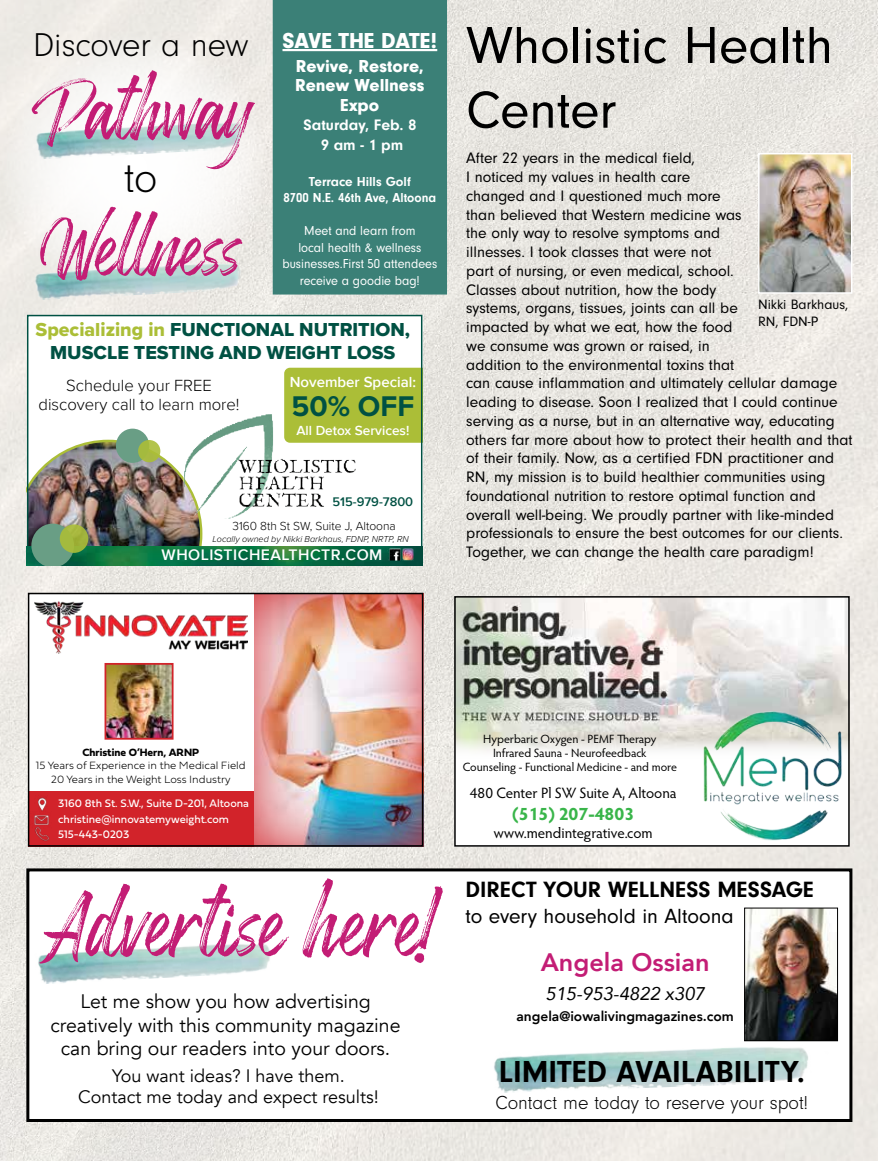
<style>
.page{position:relative;width:878px;height:1161px;background:#fff}
.page>*{position:absolute;margin:0;border:0;box-sizing:border-box;transform-origin:0 0}
.t1{font:103.8px "Perfect Redemption";color:#c31d75}
.t2{font:91.8px "Perfect Redemption";color:#c31d75}
.t3{font:54px/64.8px "Neuzeit Gro";color:#000}
.t4{font:300 43.2px "Neuzeit Gro";color:#000}
.t5{font:300 34.2px "Neuzeit Gro";color:#000}
.t6{font:700 31.5px "Neuzeit Gro";color:#000}
.t7{font:700 29.55px "Proxima Nova";color:#005143}
.t8{font:800 25.2px "Avenir";color:#c31d75}
.t9{font:700 22.95px "Neuzeit Gro";color:#000}
.t10{font:900 22.5px "Neuzeit Gro";color:#fff}
.t11{font:21.3px "Neuzeit Gro";color:#000}
.t12{font:19.5px/23.4px "Avenir";color:#000;text-align:center}
.t13{font:19.5px/23.4px "Proxima Nova Extrabld";color:#005143;text-align:center}
.t14{font:300 19.5px "Neuzeit Gro";letter-spacing:-.005em;color:#000}
.t15{font:italic 18.3px "Avenir";color:#000}
.t16{font:18px/21.6px "Avenir";color:#000;text-align:center}
.t17{font:900 18px/19.5px "Neuzeit Gro";color:#fff;text-align:center}
.t18{font:700 18px "Hypatia Sans Pro";color:#39b54a}
.t19{font:300 16.65px/20px "Proxima Nova";color:#000;text-align:center}
.t20{font:15.75px/18.8px "Neuzeit Gro";color:#000}
.t21{font:600 15.75px "Proxima Nova";letter-spacing:.03em;color:#fff}
.t22{font:700 15.75px/19.5px "Neuzeit Gro";color:#fff;text-align:center}
.t23{font:15px "Hypatia Sans Pro";color:#000}
.t24{font:600 15px "Proxima Nova";color:#fff}
.t25{font:14.1px/17px "Neuzeit Gro";color:#000}
.t26{font:800 13.8px "Avenir";color:#000}
.t27{font:600 13.65px "Proxima Nova";color:#fff}
.t28{font:13.5px/16.5px "Neuzeit Gro";color:#fff;text-align:center;scale:.94 1}
.t29{font:700 13.5px/16.5px "Neuzeit Gro";color:#fff;text-align:center}
.t30{font:600 12.9px "Proxima Nova";color:#005143}
.t31{font:12px/14.4px "Hypatia Sans Pro";color:#000;text-align:center}
.t32{font:300 12px "Proxima Nova";color:#000}
.t33{font:11.25px/15.5px "Fieldwork Hum";color:#fff}
.t34{font:100 10.95px/13.2px "Fieldwork Hum";color:#000;text-align:center}
.t35{font:700 10.95px "Fieldwork Hum";color:#000}
.t36{font:italic 300 9px "Proxima Nova";color:#000}
.s1{color:#abbe37}
</style>
<div class="page">
<img style="left:0;top:0;width:878px;height:1161px">
<div style="left:0;top:33px;width:268px;height:267px;background:linear-gradient(to right,#f7f5f3,#f6f4f1);border-radius:50%"></div>
<div style="left:28px;top:593px;width:395px;height:254px;background:#fff"></div>
<div style="left:28px;top:791px;width:240px;height:56px;background:#d2232a"></div>
<img style="left:34px;top:815px;width:15px;height:7px">
<img style="left:38px;top:797px;width:9px;height:14px">
<img style="left:34px;top:822px;width:16px;height:19px">
<img style="left:254px;top:596px;width:166px;height:248px">
<img style="left:35px;top:602px;width:213px;height:51px">
<img style="left:107px;top:666px;width:63px;height:71px">
<div style="left:104px;top:663px;width:69px;height:77px;border:2px solid #d2232a"></div>
<div style="left:28px;top:593px;width:395px;height:254px;border:2px solid #000"></div>
<div style="left:28px;top:870px;width:822px;height:250px;background:#fff"></div>
<div style="left:26px;top:868px;width:826px;height:254px;border:3px solid #000"></div>
<img style="left:746px;top:910px;width:89px;height:129px">
<div style="left:744px;top:908px;width:93px;height:133px;border:1px solid #000"></div>
<div style="left:27px;top:315px;width:395px;height:250px;background:#fff"></div>
<div style="left:284px;top:368px;width:135px;height:75px;background:#abbe37"></div>
<div style="left:27px;top:315px;width:395px;height:250px;border:2px solid #005143"></div>
<img style="left:202px;top:546px;width:220px;height:19px">
<img style="left:387px;top:549px;width:15px;height:11px">
<svg style="left:402px;top:549px;width:11px;height:11px"></svg>
<img style="left:27px;top:440px;width:175px;height:125px">
<div style="left:60px;top:524px;width:28px;height:29px;background:linear-gradient(to right,#a5bb43,#9fb239);border-radius:50%"></div>
<div style="left:116px;top:429px;width:33px;height:34px;background:#699e85;border-radius:50%"></div>
<div style="left:138px;top:440px;width:22px;height:22px;background:#a8ba41;border-radius:50%"></div>
<img style="left:183px;top:413px;width:174px;height:106px">
<div style="left:454px;top:596px;width:395px;height:249px;background:#fff"></div>
<img style="left:457px;top:599px;width:389px;height:152px">
<div style="left:454px;top:596px;width:395px;height:251px;border:2px solid #000"></div>
<img style="left:695px;top:698px;width:154px;height:149px">
<img style="left:760px;top:155px;width:90px;height:137px">
<div style="left:758px;top:153px;width:94px;height:141px;border:1px solid #fff"></div>
<img style="left:31px;top:259px;width:225px;height:41px">
<img style="left:38px;top:944px;width:233px;height:40px">
<img style="left:33px;top:118px;width:224px;height:42px">
<img style="left:494px;top:1040px;width:336px;height:53px">
<div style="left:273px;top:0;width:174px;height:295px;background:#3b8077"></div>
<h3 class="t5" style="left:33px;top:26px;width:217px">Discover a new</h3>
<h2 class="t2" style="left:32px;top:65px;width:219px">Pathway</h2>
<h3 class="t4" style="left:124px;top:155px;width:35px">to</h3>
<h2 class="t2" style="left:41px;top:202px;width:202px">Wellness</h2>
<h3 class="t10" style="left:282px;top:28px;width:156px">SAVE THE DATE!</h3>
<p class="t17" style="left:295px;top:56px;width:131px">Revive, Restore,<br>Renew Wellness<br>Expo</p>
<p class="t22" style="left:303px;top:116px;width:114px">Saturday, Feb. 8<br>9 am - 1 pm</p>
<p class="t29" style="left:283px;top:173px;width:154px">Terrace Hills Golf<br>8700 N.E. 46th Ave, Altoona</p>
<p class="t28" style="left:282px;top:223px;width:166px">Meet and learn from<br>local health &amp; wellness businesses.First 50 attendees receive a goodie bag!</p>
<p class="t13" style="left:36px;top:317px;width:376px"><span class="s1">Specializing in</span> FUNCTIONAL NUTRITION,<br>MUSCLE TESTING AND WEIGHT LOSS</p>
<p class="t19" style="left:39px;top:374px;width:202px">Schedule your FREE discovery call to learn more!</p>
<p class="t24" style="left:290px;top:371px;width:128px">November Special:</p>
<h3 class="t7" style="left:291px;top:384px;width:124px">50% OFF</h3>
<p class="t27" style="left:296px;top:421px;width:114px">All Detox Services!</p>
<p class="t30" style="left:332px;top:492px;width:82px">515-979-7800</p>
<p class="t32" style="left:232px;top:517px;width:165px">3160 8th St SW, Suite J, Altoona</p>
<p class="t36" style="left:212px;top:532px;width:198px">Locally owned by Nikki Barkhaus, FDNP, NRTP, RN</p>
<p class="t21" style="left:162px;top:543px;width:222px">WHOLISTICHEALTHCTR.COM</p>
<h3 class="t3" style="left:466px;top:14px;width:368px">Wholistic Health<br>Center</h3>
<p class="t20" style="left:466px;top:149px;width:388px">After 22 years in the medical field,<br>I noticed my values in health care<br>changed and I questioned much more<br>than believed that Western medicine was<br>the only way to resolve symptoms and<br>illnesses. I took classes that were not<br>part of nursing, or even medical, school.<br>Classes about nutrition, how the body<br>systems, organs, tissues, joints can all be<br>impacted by what we eat, how the food<br>we consume was grown or raised, in<br>addition to the environmental toxins that<br>can cause inflammation and ultimately cellular damage leading to disease. Soon I realized that I could continue serving as a nurse, but in an alternative way, educating others far more about how to protect their health and that of their family. Now, as a certified FDN practitioner and RN, my mission is to build healthier communities using foundational nutrition to restore optimal function and overall well-being. We proudly partner with like-minded professionals to ensure the best outcomes for our clients.<br>Together, we can change the health care paradigm!</p>
<p class="t25" style="left:758px;top:296px;width:92px">Nikki Barkhaus,<br>RN, FDN-P</p>
<p class="t35" style="left:82px;top:744px;width:118px">Christine O’Hern, ARNP</p>
<p class="t34" style="left:36px;top:759px;width:211px">15 Years of Experience in the Medical Field<br>20 Years in the Weight Loss Industry</p>
<p class="t33" style="left:58px;top:795px;width:192px">3160 8th St. S.W., Suite D-201, Altoona christine@innovatemyweight.com</p>
<p class="t33" style="left:58px;top:827px;width:73px">515-443-0203</p>
<p class="t31" style="left:462px;top:731px;width:216px">Hyperbaric Oxygen - PEMF Therapy<br>Infrared Sauna - Neurofeedback<br>Counseling - Functional Medicine - and more</p>
<p class="t23" style="left:470px;top:783px;width:208px">480 Center Pl SW Suite A, Altoona</p>
<p class="t18" style="left:512px;top:801px;width:123px">(515) 207-4803</p>
<p class="t23" style="left:493px;top:823px;width:160px">www.mendintegrative.com</p>
<h1 class="t1" style="left:51px;top:873px;width:389px">Advertise here!</h1>
<h3 class="t9" style="left:465px;top:877px;width:350px">DIRECT YOUR WELLNESS MESSAGE</h3>
<h3 class="t11" style="left:465px;top:904px;width:270px">to every household in Altoona</h3>
<h3 class="t8" style="left:540px;top:943px;width:170px">Angela Ossian</h3>
<p class="t15" style="left:545px;top:982px;width:161px">515-953-4822 x307</p>
<p class="t26" style="left:516px;top:1005px;width:219px">angela@iowalivingmagazines.com</p>
<p class="t12" style="left:51px;top:990px;width:351px">Let me show you how advertising creatively with this community magazine can bring our readers into your doors.</p>
<p class="t16" style="left:78px;top:1065px;width:302px">You want ideas? I have them.<br>Contact me today and expect results!</p>
<h3 class="t6" style="left:499px;top:1054px;width:307px">LIMITED AVAILABILITY.</h3>
<p class="t14" style="left:495px;top:1092px;width:314px">Contact me today to reserve your spot!</p>
</div>
